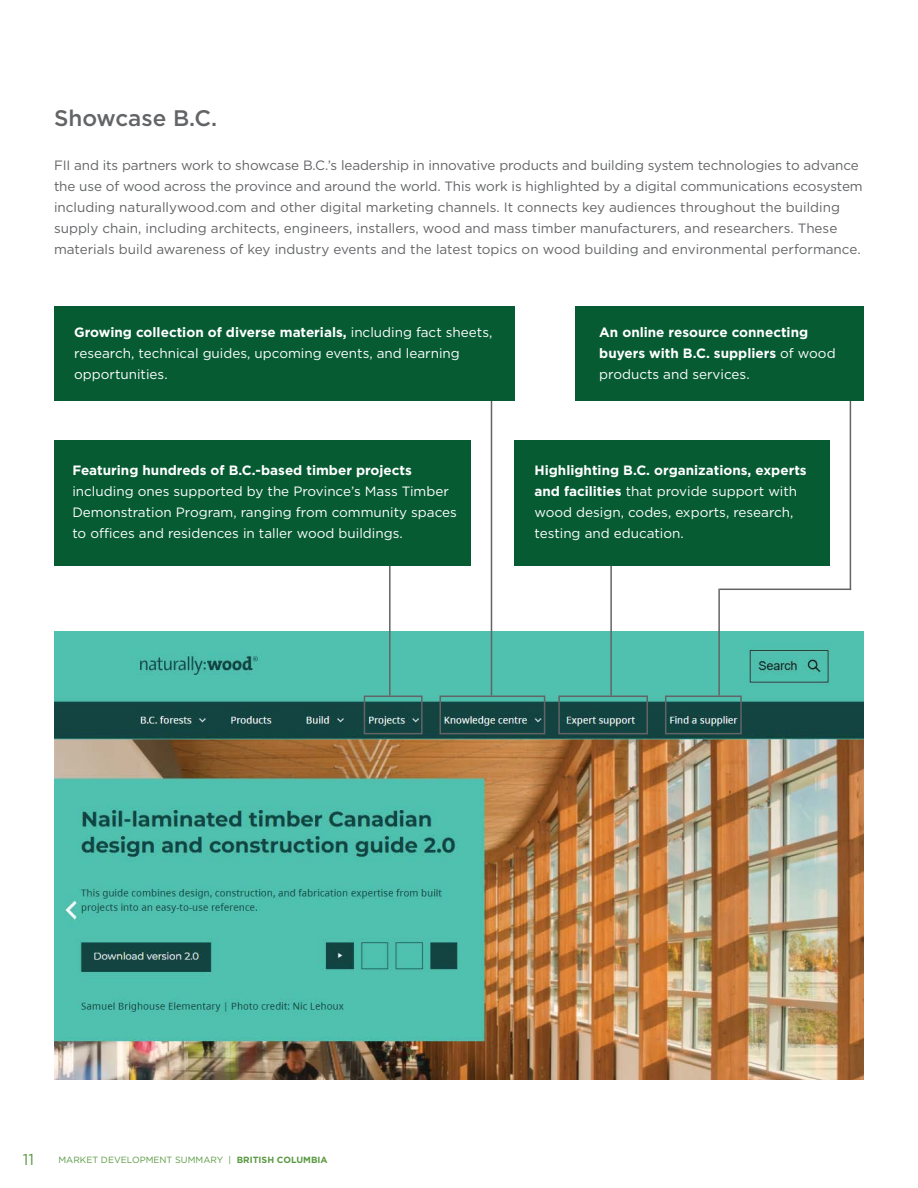
<style>
.page{position:relative;width:918px;height:1188px;background:#fff}
.page>*{position:absolute;margin:0;border:0;box-sizing:border-box;transform-origin:0 0}
.t1{font:500 22.5px "Gotham";color:#636466}
.t2{font:15.75px "Gotham";color:#5b9943}
.t3{font:13.5px/21px "Gotham";color:#636466}
.t4{font:13.5px/21px "Gotham";color:#fff}
.t5{font:700 13.5px/21px "Gotham";color:#fff}
.t6{font:9px "Gotham";color:#5b9943}
.s1{font-weight:700}
.s2{font-weight:400}
</style>
<div class="page">
<img style="left:54px;top:632px;width:810px;height:448px">
<div style="left:364px;top:696px;width:59px;height:38px;border:2px solid #636466"></div>
<div style="left:558px;top:696px;width:90px;height:38px;border:2px solid #636466"></div>
<div style="left:665px;top:696px;width:77px;height:38px;border:2px solid #636466"></div>
<div style="left:440px;top:696px;width:105px;height:38px;border:2px solid #636466"></div>
<hr style="left:850px;top:367px;width:1px;height:223px;background:#636466">
<hr style="left:389px;top:557px;width:2px;height:139px;background:#636466">
<hr style="left:610px;top:557px;width:2px;height:139px;background:#636466">
<hr style="left:718px;top:589px;width:2px;height:107px;background:#636466">
<hr style="left:491px;top:377px;width:1px;height:319px;background:#636466">
<hr style="left:720px;top:589px;width:131px;height:1px;background:#636466">
<div style="left:514px;top:440px;width:316px;height:126px;background:#065b33"></div>
<div style="left:576px;top:306px;width:288px;height:94px;background:#065b33"></div>
<div style="left:54px;top:441px;width:416px;height:125px;background:#065b33"></div>
<div style="left:54px;top:306px;width:460px;height:94px;background:#065b33"></div>
<h1 class="t1" style="left:54px;top:103px;width:165px">Showcase B.C.</h1>
<p class="t3" style="left:54px;top:155px;width:810px">FII and its partners work to showcase B.C.’s leadership in innovative products and building system technologies to advance the use of wood across the province and around the world. This work is highlighted by a digital communications ecosystem including naturallywood.com and other digital marketing channels. It connects key audiences throughout the building supply chain, including architects, engineers, installers, wood and mass timber manufacturers, and researchers. These materials build awareness of key industry events and the latest topics on wood building and environmental performance.</p>
<p class="t4" style="left:74px;top:322px;width:420px"><span class="s1">Growing collection of diverse materials,</span> including fact sheets, research, technical guides, upcoming events, and learning opportunities.</p>
<p class="t5" style="left:72px;top:459px;width:341px">Featuring hundreds of B.C.-based timber projects</p>
<p class="t4" style="left:72px;top:480px;width:386px">including ones supported by the Province’s Mass Timber<br>Demonstration Program, ranging from community spaces to offices and residences in taller wood buildings.</p>
<p class="t5" style="left:599px;top:322px;width:238px">An online resource connecting buyers with B.C. suppliers <span class="s2">of wood products and services.</span></p>
<p class="t4" style="left:535px;top:459px;width:274px"><span class="s1">Highlighting B.C. organizations, experts and facilities</span> that provide support with wood design, codes, exports, research, testing and education.</p>
<p class="t2" style="left:23px;top:1150px;width:13px">11</p>
<p class="t6" style="left:58px;top:1154px;width:271px">MARKET DEVELOPMENT SUMMARY | <span class="s1">BRITISH COLUMBIA</span></p>
</div>
